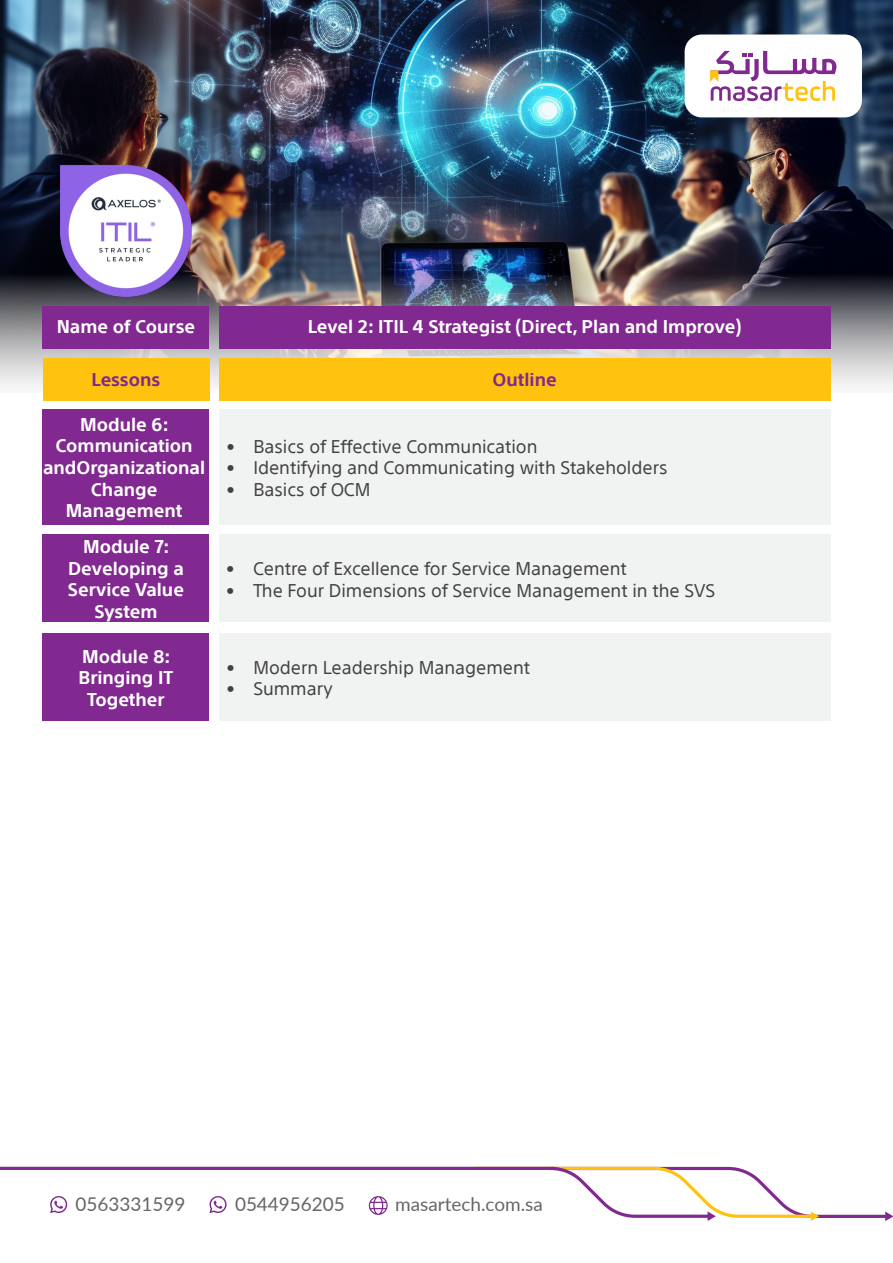
<style>
.page{position:relative;width:893px;height:1263px;background:#fff}
.page>*{position:absolute;margin:0;border:0;box-sizing:border-box;transform-origin:0 0}
.t1{font:18.9px "Lato";color:#666}
.t2{font:18px "SST Arabic";color:#414042}
.t3{font:700 18px/21.6px "SST Arabic";color:#fff;text-align:center}
.t4{font:700 18px "SST Arabic";color:#812990}
</style>
<div class="page">
<img style="left:0;top:0;width:893px;height:227px">
<img style="left:0;top:227px;width:893px;height:174px">
<div style="left:685px;top:35px;width:177px;height:82px;background:#fff;border-radius:17px"></div>
<div style="left:219px;top:306px;width:612px;height:43px;background:#812990"></div>
<div style="left:43px;top:306px;width:166px;height:43px;background:#812990"></div>
<div style="left:43px;top:358px;width:166px;height:43px;background:#ffc20e"></div>
<div style="left:219px;top:358px;width:611px;height:43px;background:#ffc20e"></div>
<div style="left:43px;top:409px;width:166px;height:116px;background:#812990"></div>
<div style="left:219px;top:409px;width:611px;height:116px;background:#f1f2f2"></div>
<div style="left:43px;top:535px;width:166px;height:87px;background:#812990"></div>
<div style="left:219px;top:535px;width:611px;height:87px;background:#f1f2f2"></div>
<div style="left:43px;top:633px;width:166px;height:88px;background:#812990"></div>
<div style="left:219px;top:633px;width:611px;height:88px;background:#f1f2f2"></div>
<svg style="left:710px;top:51px;width:126px;height:50px"></svg>
<svg style="left:0;top:1167px;width:893px;height:54px"></svg>
<img style="left:59px;top:165px;width:133px;height:133px">
<p class="t3" style="left:308px;top:316px;width:435px">Level 2: ITIL 4 Strategist (Direct, Plan and Improve)</p>
<p class="t3" style="left:57px;top:316px;width:140px">Name of Course</p>
<p class="t4" style="left:92px;top:369px;width:70px">Lessons</p>
<p class="t4" style="left:493px;top:369px;width:66px">Outline</p>
<p class="t3" style="left:43px;top:414px;width:164px">Module 6:<br>Communication andOrganizational<br>Change<br>Management</p>
<p class="t2" style="left:226px;top:436px;width:313px">• Basics of Effective Communication</p>
<p class="t2" style="left:226px;top:458px;width:443px">• Identifying and Communicating with Stakeholders</p>
<p class="t2" style="left:226px;top:479px;width:146px">• Basics of OCM</p>
<p class="t3" style="left:68px;top:536px;width:118px">Module 7:<br>Developing a<br>Service Value<br>System</p>
<p class="t2" style="left:226px;top:558px;width:402px">• Centre of Excellence for Service Management</p>
<p class="t2" style="left:226px;top:580px;width:490px">• The Four Dimensions of Service Management in the SVS</p>
<p class="t3" style="left:79px;top:645px;width:96px">Module 8:<br>Bringing IT<br>Together</p>
<p class="t2" style="left:226px;top:657px;width:305px">• Modern Leadership Management</p>
<p class="t2" style="left:226px;top:679px;width:108px">• Summary</p>
<p class="t1" style="left:76px;top:1191px;width:111px">0563331599</p>
<p class="t1" style="left:235px;top:1191px;width:111px">0544956205</p>
<p class="t1" style="left:395px;top:1191px;width:149px">masartech.com.sa</p>
</div>
